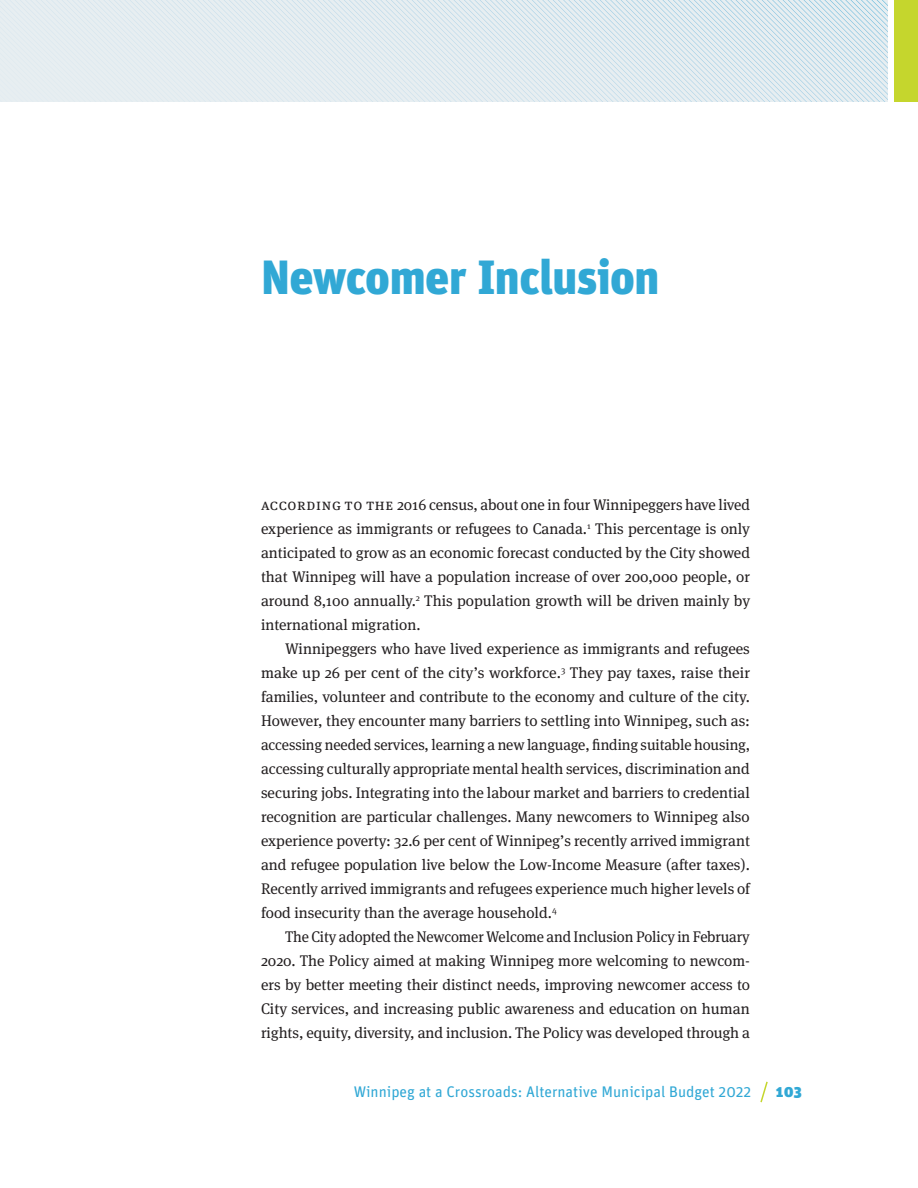
<style>
.page{position:relative;width:918px;height:1188px;background:#fff}
.page>*{position:absolute;margin:0;border:0;box-sizing:border-box;transform-origin:0 0}
.Chapter_title{font:900 48px "Unit";letter-spacing:-.01em;color:#31a8d5}
.Body_text{font:15.3px/24px "Meta Serif OT";color:#231f20;text-align:justify}
.Body_text__chapter_o{font:15.3px/24px "Meta Serif OT";color:#231f20;text-align:justify}
.t1{font:15.3px "Unit";color:#31a8d5}
.t2{font:900 15.3px "Unit";color:#31a8d5}
</style>
<div class="page">
<svg style="left:760px;top:1081px;width:8px;height:22px"></svg>
<div style="left:0;top:0;width:888px;height:102px;background:#e7eef1"></div>
<div style="left:894px;top:0;width:24px;height:102px;background:#c5d62d"></div>
<svg style="left:138px;top:0;width:750px;height:102px"></svg>
<p class="Chapter_title" style="left:261px;top:247px;width:400px">Newcomer Inclusion</p>
<p class="Body_text__chapter_o" style="left:261px;top:493px;width:491px">Acco rding to t he 2016 census, about one in four Winnipeggers have lived experience as immigrants or refugees to Canada.<sup>1</sup> This percentage is only anticipated to grow as an economic forecast conducted by the City showed that Winnipeg will have a population increase of over 200,000 people, or around 8,100 annually.<sup>2</sup> This population growth will be driven mainly by international migration.</p>
<p class="Body_text" style="left:261px;top:637px;width:491px;text-indent:24px">Winnipeggers who have lived experience as immigrants and refugees make up 26 per cent of the city’s workforce.<sup>3</sup> They pay taxes, raise their families, volunteer and contribute to the economy and culture of the city.<br>However, they encounter many barriers to settling into Winnipeg, such as: accessing needed services, learning a new language, finding suitable housing, accessing culturally appropriate mental health services, discrimination and securing jobs. Integrating into the labour market and barriers to credential recognition are particular challenges. Many newcomers to Winnipeg also experience poverty: 32.6 per cent of Winnipeg’s recently arrived immigrant and refugee population live below the Low-Income Measure (after taxes).<br>Recently arrived immigrants and refugees experience much higher levels of food insecurity than the average household.<sup>4</sup></p>
<p class="Body_text" style="left:261px;top:925px;width:491px;text-indent:24px">The City adopted the Newcomer Welcome and Inclusion Policy in February 2020. The Policy aimed at making Winnipeg more welcoming to newcom&shy;ers by better meeting their distinct needs, improving newcomer access to City services, and increasing public awareness and education on human rights, equity, diversity, and inclusion. The Policy was developed through a</p>
<p class="t1" style="left:354px;top:1083px;width:399px">Winnipeg at a Crossroads: Alternative Municipal Budget 2022</p>
<p class="t2" style="left:776px;top:1082px;width:28px">103</p>
</div>
